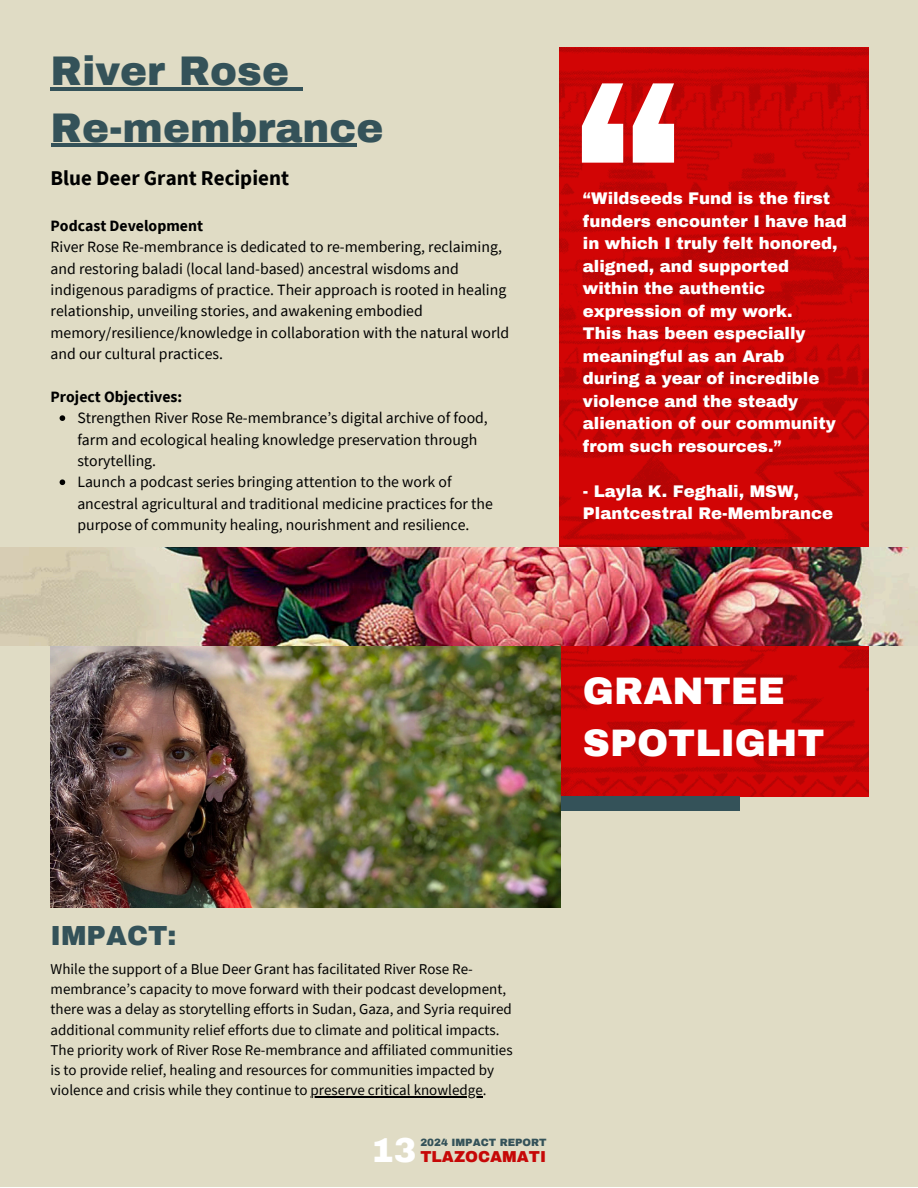
<style>
.page{position:relative;width:918px;height:1188px;background:#fff}
.page>*{position:absolute;margin:0;border:0;box-sizing:border-box;transform-origin:0 0}
.t1{font:900 222px "Archivo";color:#fff}
.t2{font:900 40.5px/56.2px "Archivo";color:#345259}
.t3{font:900 37.5px/51.8px "Archivo";color:#fff}
.t4{font:900 33.9px "Archivo";color:#fff}
.t5{font:900 27px "Archivo";color:#345259}
.t6{font:700 21px "Source Sans Pro";color:#000}
.t7{font:900 16.5px/22.5px "Archivo";color:#fff}
.t8{font:15.75px/21.3px "Source Sans Pro";color:#000}
.t9{font:700 15.75px "Source Sans Pro";color:#000}
.t10{font:900 15.45px "Archivo";color:#c60807}
.t11{font:15px/20.2px "Source Sans Pro";color:#000}
.t12{font:900 10.35px "Archivo";color:#345259}
</style>
<div class="page">
<div style="left:0;top:0;width:918px;height:1187px;background:#e0dcc5"></div>
<img style="left:560px;top:48px;width:308px;height:749px">
<img style="left:0;top:548px;width:918px;height:98px">
<div style="left:560px;top:797px;width:180px;height:14px;background:#345259"></div>
<img style="left:51px;top:646px;width:509px;height:261px">
<svg style="left:60px;top:415px;width:5px;height:6px"></svg>
<svg style="left:60px;top:479px;width:5px;height:6px"></svg>
<hr style="left:51px;top:88px;width:238px;height:3px;background:#345259">
<svg style="left:289px;top:88px;width:13px;height:3px"></svg>
<hr style="left:51px;top:144px;width:306px;height:3px;background:#345259">
<hr style="left:311px;top:1097px;width:172px;height:1px;background:#000">
<p class="t2" style="left:51px;top:44px;width:334px">River Rose<br>Re-membrance</p>
<p class="t6" style="left:51px;top:164px;width:240px">Blue Deer Grant Recipient</p>
<h2 class="t9" style="left:51px;top:215px;width:154px">Podcast Development</h2>
<p class="t8" style="left:51px;top:236px;width:460px">River Rose Re-membrance is dedicated to re-membering, reclaiming, and restoring baladi (local land-based) ancestral wisdoms and indigenous paradigms of practice. Their approach is rooted in healing relationship, unveiling stories, and awakening embodied memory/resilience/knowledge in collaboration with the natural world and our cultural practices.</p>
<p class="t9" style="left:51px;top:386px;width:133px">Project Objectives:</p>
<p class="t8" style="left:77px;top:407px;width:412px">Strengthen River Rose Re-membrance’s digital archive of food, farm and ecological healing knowledge preservation through storytelling.</p>
<p class="t8" style="left:77px;top:471px;width:417px">Launch a podcast series bringing attention to the work of ancestral agricultural and traditional medicine practices for the purpose of community healing, nourishment and resilience.</p>
<h4 class="t1" style="left:573px;top:41px;width:113px">“</h4>
<p class="t7" style="left:583px;top:187px;width:265px">“Wildseeds Fund is the first funders encounter I have had in which I truly felt honored, aligned, and supported within the authentic expression of my work.</p>
<p class="t7" style="left:583px;top:322px;width:224px">This has been especially meaningful as an Arab</p>
<h6 class="t7" style="left:583px;top:367px;width:254px">during a year of incredible violence and the steady alienation of our community from such resources.”</h6>
<p class="t7" style="left:583px;top:480px;width:252px">- Layla K. Feghali, MSW,<br>Plantcestral Re-Membrance</p>
<p class="t3" style="left:583px;top:666px;width:243px">GRANTEE<br>SPOTLIGHT</p>
<h1 class="t5" style="left:51px;top:921px;width:127px">IMPACT:</h1>
<p class="t11" style="left:51px;top:959px;width:464px">While the support of a Blue Deer Grant has facilitated River Rose Re&shy;membrance’s capacity to move forward with their podcast development, there was a delay as storytelling efforts in Sudan, Gaza, and Syria required additional community relief efforts due to climate and political impacts.<br>The priority work of River Rose Re-membrance and affiliated communities is to provide relief, healing and resources for communities impacted by violence and crisis while they continue to preserve critical knowledge.</p>
<p class="t4" style="left:371px;top:1132px;width:47px">13</p>
<p class="t12" style="left:420px;top:1137px;width:128px">2024 IMPACT REPORT</p>
<h3 class="t10" style="left:420px;top:1149px;width:127px">TLAZOCAMATI</h3>
</div>
